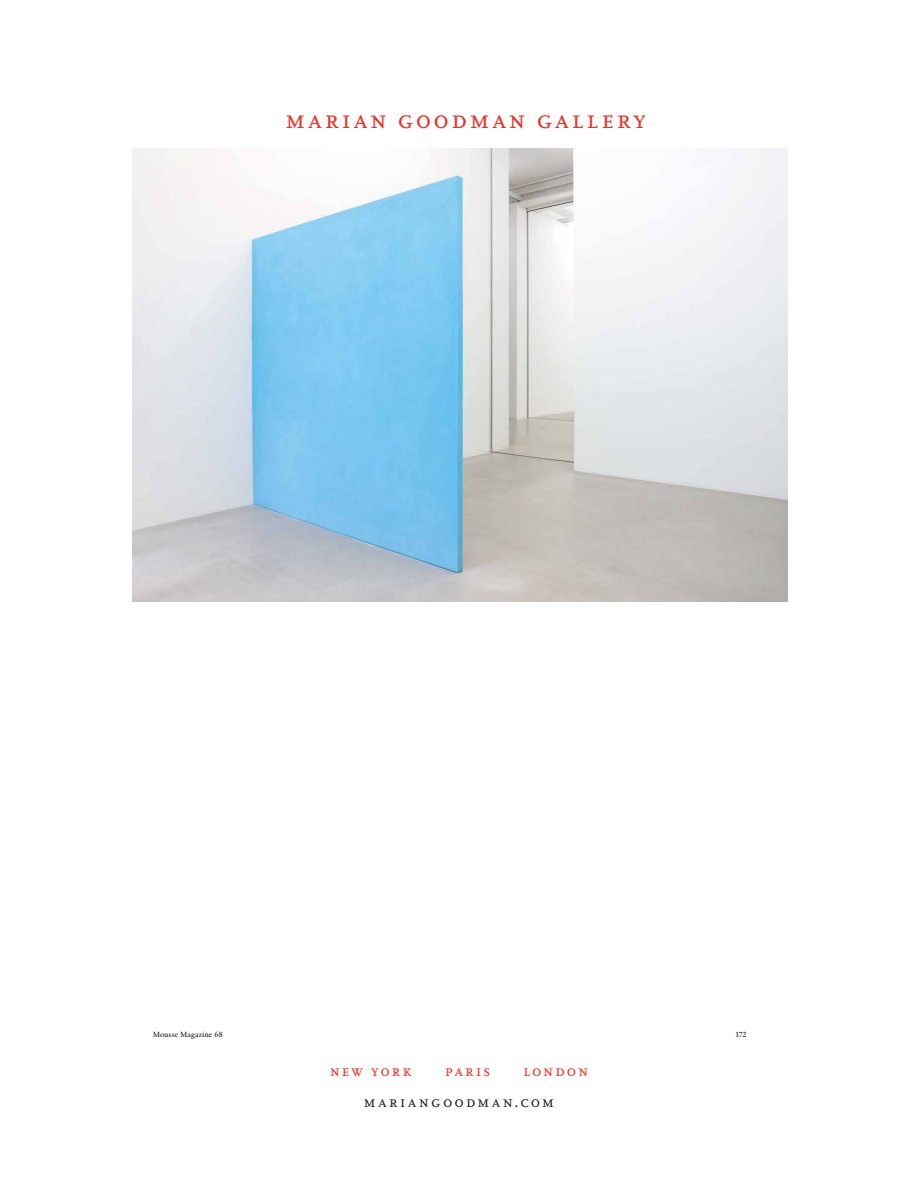
<style>
.page{position:relative;width:918px;height:1188px;background:#fff}
.page>*{position:absolute;margin:0;border:0;box-sizing:border-box;transform-origin:0 0}
.t1{font:27px "Scala OT";letter-spacing:.1em;color:#ee2e22}
.t2{font:16.5px/31.5px "Scala OT";letter-spacing:.125em;color:#231f20}
.t3{font:16.5px "Scala OT";letter-spacing:.115em;color:#ee2e22}
.t4{font:7.65px "J Jannon";letter-spacing:.005em;color:#000}
.s1{color:#ee2e22}
</style>
<div class="page">
<img style="left:132px;top:148px;width:655px;height:454px">
<p class="t1" style="left:285px;top:104px;width:362px">marian goodman gallery</p>
<p class="t4" style="left:153px;top:1029px;width:71px">Mousse Magazine 68</p>
<p class="t4" style="left:736px;top:1029px;width:12px">172</p>
<p class="t3" style="left:329px;top:1061px;width:84px">new york</p>
<p class="t3" style="left:445px;top:1061px;width:47px">paris</p>
<p class="t2" style="left:364px;top:1055px;width:227px;text-indent:159px"><span class="s1">london </span>mariangoodman.com</p>
</div>
